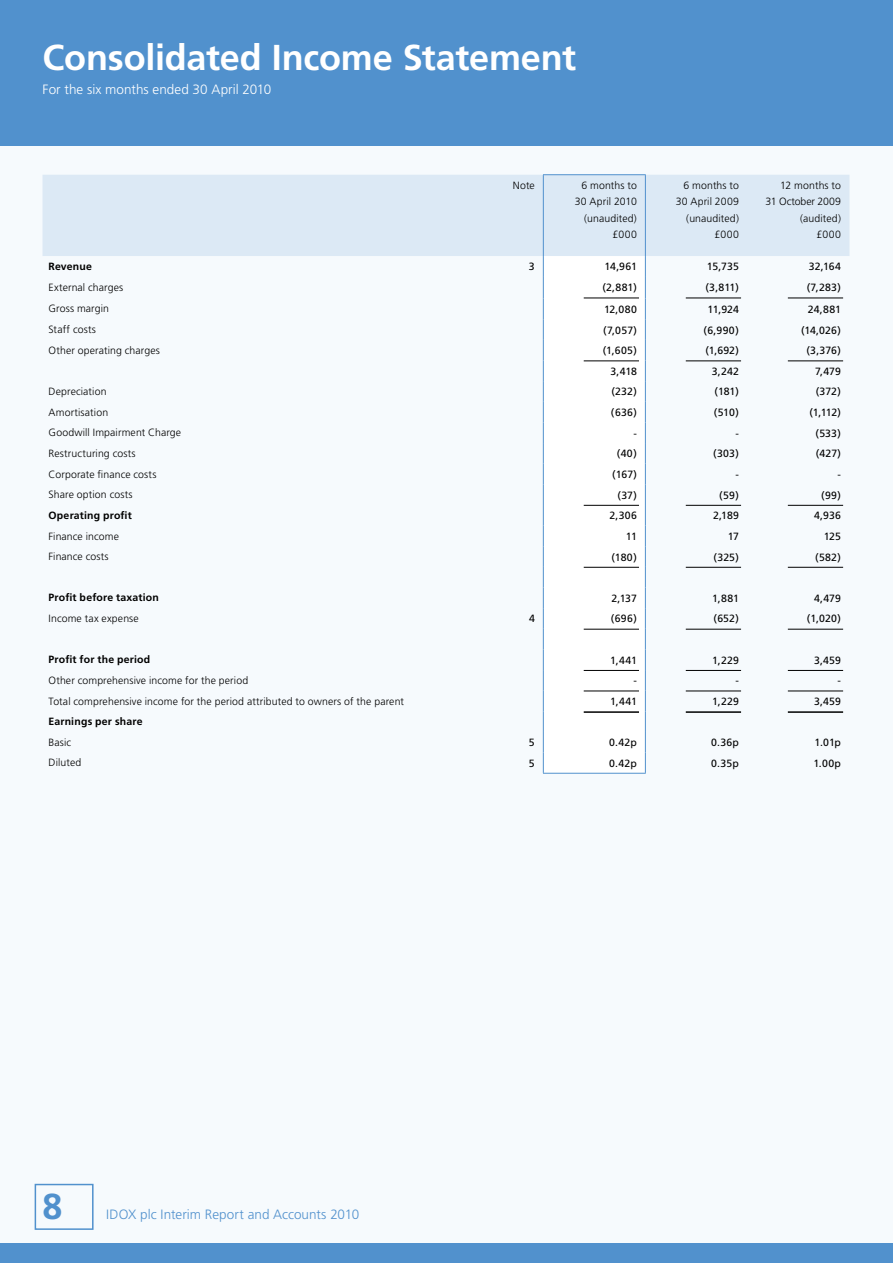
<style>
.page{position:relative;width:893px;height:1263px;background:#f6fafd}
.page>*{position:absolute;margin:0;border:0;box-sizing:border-box;transform-origin:0 0}
.t1{font:700 36px "Frutiger";letter-spacing:-.005em;color:#fff}
.t2{font:700 36px "Frutiger";color:#5191cd}
.t3{font:300 13.5px "Frutiger";color:#5191cd}
.t4{font:300 13.5px "Frutiger";letter-spacing:.005em;color:#fff}
.t5{font:300 10.5px/16.5px "Frutiger";letter-spacing:.01em;color:#000;text-align:right}
.t6{font:10.5px "Frutiger";letter-spacing:.01em;color:#000}
.t7{font:700 10.5px "Frutiger";letter-spacing:.02em;color:#000}
</style>
<div class="page">
<div style="left:35px;top:1184px;width:59px;height:46px;border:2px solid #5191cd"></div>
<div style="left:0;top:1244px;width:893px;height:19px;background:#5191cd"></div>
<div style="left:0;top:0;width:893px;height:146px;background:#5191cd"></div>
<div style="left:43px;top:175px;width:806px;height:81px;background:#dce9f5"></div>
<div style="left:544px;top:297px;width:101px;height:476px;background:#fff"></div>
<hr style="left:543px;top:773px;width:103px;height:1px;background:#5191cd">
<svg style="left:543px;top:256px;width:1px;height:517px"></svg>
<svg style="left:645px;top:256px;width:1px;height:517px"></svg>
<hr style="left:543px;top:174px;width:103px;height:1px;background:#5191cd">
<hr style="left:543px;top:175px;width:1px;height:81px;background:#5191cd">
<hr style="left:645px;top:175px;width:1px;height:81px;background:#5191cd">
<hr style="left:584px;top:298px;width:55px;height:1px;background:#000">
<hr style="left:686px;top:298px;width:55px;height:1px;background:#000">
<hr style="left:788px;top:298px;width:55px;height:1px;background:#000">
<hr style="left:584px;top:360px;width:55px;height:1px;background:#000">
<hr style="left:686px;top:360px;width:55px;height:1px;background:#000">
<hr style="left:788px;top:360px;width:55px;height:1px;background:#000">
<hr style="left:584px;top:505px;width:55px;height:1px;background:#000">
<hr style="left:686px;top:505px;width:55px;height:1px;background:#000">
<hr style="left:788px;top:505px;width:55px;height:1px;background:#000">
<hr style="left:584px;top:567px;width:55px;height:1px;background:#000">
<hr style="left:686px;top:567px;width:55px;height:1px;background:#000">
<hr style="left:788px;top:567px;width:55px;height:1px;background:#000">
<hr style="left:584px;top:629px;width:55px;height:1px;background:#000">
<hr style="left:686px;top:629px;width:55px;height:1px;background:#000">
<hr style="left:788px;top:629px;width:55px;height:1px;background:#000">
<hr style="left:584px;top:670px;width:55px;height:1px;background:#000">
<hr style="left:686px;top:670px;width:55px;height:1px;background:#000">
<hr style="left:788px;top:670px;width:55px;height:1px;background:#000">
<hr style="left:584px;top:691px;width:55px;height:1px;background:#000">
<hr style="left:584px;top:711px;width:55px;height:2px;background:#000">
<hr style="left:686px;top:691px;width:55px;height:1px;background:#000">
<hr style="left:686px;top:711px;width:55px;height:2px;background:#000">
<hr style="left:788px;top:691px;width:55px;height:1px;background:#000">
<hr style="left:788px;top:711px;width:55px;height:2px;background:#000">
<h1 class="t1" style="left:43px;top:36px;width:535px">Consolidated Income Statement</h1>
<p class="t4" style="left:43px;top:81px;width:230px">For the six months ended 30 April 2010</p>
<p class="t5" style="left:513px;top:177px;width:24px">Note</p>
<p class="t5" style="left:575px;top:177px;width:64px">6 months to<br>30 April 2010 (unaudited) £000</p>
<p class="t5" style="left:676px;top:177px;width:65px">6 months to<br>30 April 2009 (unaudited) £000</p>
<p class="t5" style="left:765px;top:177px;width:77px">12 months to<br>31 October 2009 (audited)<br>£000</p>
<p class="t7" style="left:49px;top:260px;width:45px">Revenue</p>
<p class="t6" style="left:529px;top:260px;width:7px">3</p>
<p class="t6" style="left:605px;top:260px;width:34px">14,961</p>
<p class="t6" style="left:707px;top:260px;width:34px">15,735</p>
<p class="t6" style="left:809px;top:260px;width:34px">32,164</p>
<p class="t5" style="left:49px;top:279px;width:76px">External charges</p>
<p class="t6" style="left:602px;top:281px;width:36px">(2,881)</p>
<p class="t6" style="left:705px;top:281px;width:35px">(3,811)</p>
<p class="t6" style="left:807px;top:281px;width:36px">(7,283)</p>
<p class="t5" style="left:49px;top:301px;width:62px">Gross margin</p>
<p class="t6" style="left:604px;top:303px;width:34px">12,080</p>
<p class="t6" style="left:707px;top:303px;width:33px">11,924</p>
<p class="t6" style="left:808px;top:303px;width:35px">24,881</p>
<p class="t5" style="left:49px;top:321px;width:49px">Staff costs</p>
<p class="t6" style="left:603px;top:324px;width:35px">(7,057)</p>
<p class="t6" style="left:703px;top:324px;width:37px">(6,990)</p>
<p class="t6" style="left:801px;top:324px;width:41px">(14,026)</p>
<p class="t5" style="left:49px;top:342px;width:113px">Other operating charges</p>
<p class="t6" style="left:603px;top:344px;width:36px">(1,605)</p>
<p class="t6" style="left:705px;top:344px;width:35px">(1,692)</p>
<p class="t6" style="left:806px;top:344px;width:36px">(3,376)</p>
<p class="t6" style="left:611px;top:365px;width:28px">3,418</p>
<p class="t6" style="left:712px;top:365px;width:29px">3,242</p>
<p class="t6" style="left:815px;top:365px;width:27px">7,479</p>
<p class="t5" style="left:49px;top:383px;width:60px">Depreciation</p>
<p class="t6" style="left:611px;top:386px;width:27px">(232)</p>
<p class="t6" style="left:715px;top:386px;width:26px">(181)</p>
<p class="t6" style="left:816px;top:386px;width:27px">(372)</p>
<p class="t5" style="left:49px;top:404px;width:61px">Amortisation</p>
<p class="t6" style="left:611px;top:406px;width:27px">(636)</p>
<p class="t6" style="left:714px;top:406px;width:27px">(510)</p>
<p class="t6" style="left:809px;top:406px;width:33px">(1,112)</p>
<p class="t5" style="left:49px;top:425px;width:134px">Goodwill Impairment Charge</p>
<p class="t6" style="left:633px;top:427px;width:5px">-</p>
<p class="t6" style="left:735px;top:427px;width:5px">-</p>
<p class="t6" style="left:815px;top:427px;width:27px">(533)</p>
<p class="t5" style="left:49px;top:445px;width:89px">Restructuring costs</p>
<p class="t6" style="left:617px;top:447px;width:22px">(40)</p>
<p class="t6" style="left:713px;top:447px;width:27px">(303)</p>
<p class="t6" style="left:816px;top:447px;width:27px">(427)</p>
<p class="t5" style="left:49px;top:466px;width:110px">Corporate finance costs</p>
<p class="t6" style="left:612px;top:468px;width:26px">(167)</p>
<p class="t6" style="left:735px;top:468px;width:5px">-</p>
<p class="t6" style="left:837px;top:468px;width:5px">-</p>
<p class="t5" style="left:49px;top:486px;width:86px">Share option costs</p>
<p class="t6" style="left:618px;top:489px;width:21px">(37)</p>
<p class="t6" style="left:719px;top:489px;width:21px">(59)</p>
<p class="t6" style="left:821px;top:489px;width:21px">(99)</p>
<p class="t7" style="left:49px;top:509px;width:85px">Operating profit</p>
<p class="t6" style="left:609px;top:509px;width:29px">2,306</p>
<p class="t6" style="left:713px;top:509px;width:27px">2,189</p>
<p class="t6" style="left:814px;top:509px;width:28px">4,936</p>
<p class="t5" style="left:49px;top:528px;width:72px">Finance income</p>
<p class="t6" style="left:626px;top:530px;width:12px">11</p>
<p class="t6" style="left:728px;top:530px;width:13px">17</p>
<p class="t6" style="left:824px;top:530px;width:19px">125</p>
<p class="t5" style="left:49px;top:548px;width:62px">Finance costs</p>
<p class="t6" style="left:612px;top:551px;width:27px">(180)</p>
<p class="t6" style="left:713px;top:551px;width:27px">(325)</p>
<p class="t6" style="left:815px;top:551px;width:27px">(582)</p>
<p class="t7" style="left:49px;top:592px;width:112px">Profit before taxation</p>
<p class="t6" style="left:611px;top:592px;width:27px">2,137</p>
<p class="t6" style="left:712px;top:592px;width:28px">1,881</p>
<p class="t6" style="left:814px;top:592px;width:28px">4,479</p>
<p class="t5" style="left:49px;top:610px;width:92px">Income tax expense</p>
<p class="t6" style="left:529px;top:613px;width:7px">4</p>
<p class="t6" style="left:611px;top:613px;width:27px">(696)</p>
<p class="t6" style="left:713px;top:613px;width:27px">(652)</p>
<p class="t6" style="left:807px;top:613px;width:36px">(1,020)</p>
<p class="t7" style="left:49px;top:653px;width:103px">Profit for the period</p>
<p class="t6" style="left:610px;top:654px;width:28px">1,441</p>
<p class="t6" style="left:712px;top:654px;width:28px">1,229</p>
<p class="t6" style="left:814px;top:654px;width:28px">3,459</p>
<p class="t5" style="left:49px;top:672px;width:201px">Other comprehensive income for the period</p>
<p class="t6" style="left:633px;top:674px;width:5px">-</p>
<p class="t6" style="left:735px;top:674px;width:5px">-</p>
<p class="t6" style="left:837px;top:674px;width:5px">-</p>
<p class="t5" style="left:49px;top:693px;width:357px">Total comprehensive income for the period attributed to owners of the parent</p>
<p class="t6" style="left:610px;top:695px;width:28px">1,441</p>
<p class="t6" style="left:712px;top:695px;width:28px">1,229</p>
<p class="t6" style="left:814px;top:695px;width:28px">3,459</p>
<p class="t7" style="left:49px;top:715px;width:96px">Earnings per share</p>
<p class="t5" style="left:49px;top:734px;width:24px">Basic</p>
<p class="t6" style="left:529px;top:736px;width:7px">5</p>
<p class="t6" style="left:609px;top:736px;width:29px">0.42p</p>
<p class="t6" style="left:711px;top:736px;width:29px">0.36p</p>
<p class="t6" style="left:814px;top:736px;width:28px">1.01p</p>
<p class="t5" style="left:49px;top:755px;width:34px">Diluted</p>
<p class="t6" style="left:529px;top:757px;width:7px">5</p>
<p class="t6" style="left:609px;top:757px;width:29px">0.42p</p>
<p class="t6" style="left:711px;top:757px;width:29px">0.35p</p>
<p class="t6" style="left:813px;top:757px;width:29px">1.00p</p>
<h1 class="t2" style="left:43px;top:1185px;width:22px">8</h1>
<p class="t3" style="left:106px;top:1207px;width:254px">IDOX plc Interim Report and Accounts 2010</p>
</div>
